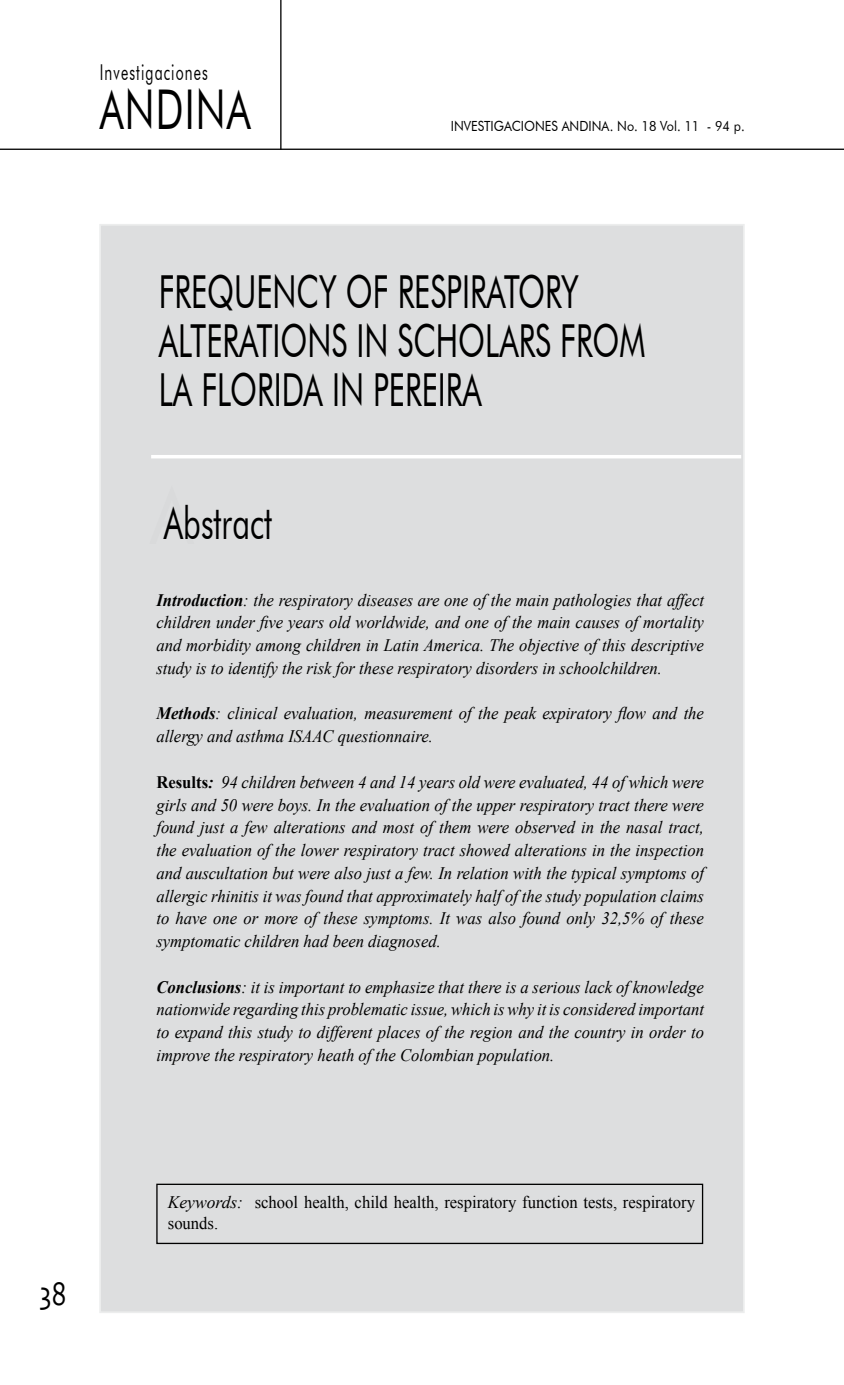
<style>
.page{position:relative;width:844px;height:1385px;background:#fff}
.page>*{position:absolute;margin:0;border:0;box-sizing:border-box;transform-origin:0 0}
.t1{font:54.77px "Futura BT";letter-spacing:.03em;color:#000;scale:.7 1}
.t2{font:45.5px "Futura BT";color:#000;scale:.68 1}
.t3{font:35px "Skia";color:#000;scale:.75 1}
.t4{font:21.88px "Futura BT";letter-spacing:.08em;color:#000;scale:.64 1}
.t5{font:italic 17.5px/22.8px "Times New Roman";color:#000;text-align:justify;scale:.95 1}
.t6{font:17.5px/21px "Times New Roman";color:#000;scale:.95 1}
.t7{font:14px "Futura BT";color:#000;scale:.9 1}
.s1{font-size:78.75px;color:#d9dadb}
.s2{font-weight:700}
.s3{font-weight:700;font-style:normal}
.s4{font-style:italic}
</style>
<div class="page">
<div style="left:99px;top:224px;width:645px;height:1088px;background:#dddedf;border:2px solid #eceded"></div>
<div style="left:156px;top:1183px;width:547px;height:60px;border:1px solid #000"></div>
<hr style="left:151px;top:455px;width:590px;height:3px;background:#fff">
<hr style="left:280px;top:0;width:1px;height:150px;background:#000">
<hr style="left:0;top:148px;width:843px;height:2px;background:#000">
<p class="t4" style="left:100px;top:59px;width:170px">INVESTIGACIONES</p>
<h1 class="t1" style="left:100px;top:76px;width:217px">ANDINA</h1>
<p class="t7" style="left:450px;top:118px;width:328px">INVESTIGACIONES ANDINA. NO. 18 VOL. 11 - 94 P.</p>
<h3 class="t3" style="left:39px;top:1272px;width:38px">38</h3>
<h2 class="t2" style="left:159px;top:264px;width:471px">FREQUENCY OF RESPIRATOR</h2>
<h2 class="t2" style="left:561px;top:264px;width:28px">Y</h2>
<h2 class="t2" style="left:159px;top:313px;width:74px">ALTERATIONS</h2>
<h2 class="t2" style="left:356px;top:313px;width:93px">IN SCHO</h2>
<h2 class="t2" style="left:485px;top:313px;width:142px">LARS FROM</h2>
<h2 class="t2" style="left:159px;top:362px;width:133px">LA FLORIDA</h2>
<h2 class="t2" style="left:332px;top:362px;width:84px">IN PEREIRA</h2>
<h2 class="t2" style="left:150px;top:495px;width:181px"><span class="s1">A</span>ABSTRACT</h2>
<p class="t5" style="left:156px;top:588px;width:578px"><span class="s2">Introduction</span>: the respiratory diseases are one of the main pathologies that affect children under five years old worldwide, and one of the main causes of mortality and morbidity among children in Latin America. The objective of this descriptive study is to identify the risk for these respiratory disorders in schoolchildren.</p>
<p class="t5" style="left:156px;top:701px;width:577px"><span class="s2">Methods</span>: clinical evaluation, measurement of the peak expiratory flow and the allergy and asthma ISAAC questionnaire.</p>
<p class="t5" style="left:156px;top:770px;width:577px"><span class="s3">Results</span><span class="s2">:</span> 94 children between 4 and 14 years old were evaluated, 44 of which were girls and 50 were boys. In the evaluation of the upper respiratory tract there were found just a few alterations and most of them were observed in the nasal tract, the evaluation of the lower respiratory tract showed alterations in the inspection and auscultation but were also just a few. In relation with the typical symptoms of allergic rhinitis it was found that approximately half of the study population claims to have one or more of these symptoms. It was also found only 32,5% of these symptomatic children had been diagnosed.</p>
<p class="t5" style="left:156px;top:974px;width:577px"><span class="s2">Conclusions</span>: it is important to emphasize that there is a serious lack of knowledge nationwide regarding this problematic issue, which is why it is considered important to expand this study to different places of the region and the country in order to improve the respiratory heath of the Colombian population.</p>
<p class="t6" style="left:168px;top:1191px;width:556px"><span class="s4">Keywords:</span> school health, child health, respiratory function tests, respiratory sounds.</p>
</div>
